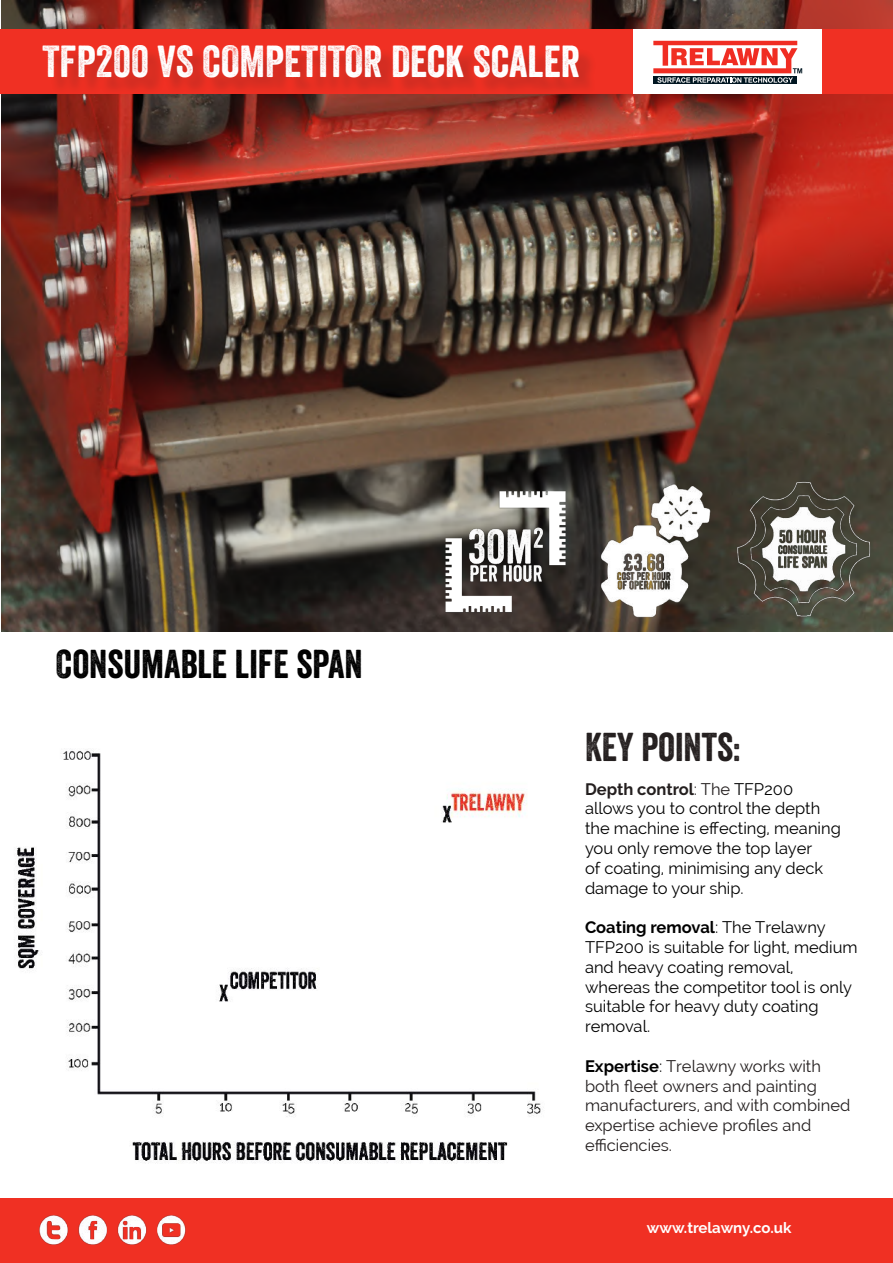
<style>
.page{position:relative;width:893px;height:1263px;background:#fff}
.page>*{position:absolute;margin:0;border:0;box-sizing:border-box;transform-origin:0 0}
.t1{font:43.5px "Veneer";color:#fff}
.t2{font:39px "Veneer";color:#000}
.t3{font:39px "Veneer";color:#241f1f}
.t4{font:16.5px/19.8px "Raleway";color:#000}
.t5{font:16.5px/19.8px "Raleway";color:#241f1f}
.t6{font:700 15px "Raleway";color:#fff}
.s1{font-weight:700;color:#241f1f}
.s2{color:#241f1f}
.s3{font-weight:700}
.s4{font-weight:700;color:#000}
.s5{color:#000}
</style>
<div class="page">
<img style="left:1px;top:0;width:892px;height:631px">
<div style="left:0;top:30px;width:893px;height:64px;background:#f03023"></div>
<div style="left:0;top:1198px;width:893px;height:65px;background:#f03023"></div>
<img style="left:39px;top:1215px;width:146px;height:29px">
<div style="left:634px;top:30px;width:188px;height:64px;background:#fff"></div>
<div style="left:653px;top:76px;width:144px;height:8px;background:#001621"></div>
<svg style="left:653px;top:41px;width:149px;height:42px"></svg>
<img style="left:439px;top:487px;width:135px;height:129px">
<img style="left:734px;top:477px;width:140px;height:143px">
<img style="left:584px;top:477px;width:137px;height:143px">
<img style="left:17px;top:750px;width:524px;height:414px">
<div style="left:45px;top:48px;width:552px;height:48px;background:#241f1f;opacity:.2"></div>
<h1 class="t1" style="left:43px;top:35px;width:539px">TFP200 VS COMPETITOR DECK SCALER</h1>
<h2 class="t2" style="left:56px;top:641px;width:308px">CONSUMABLE LIFE SPAN</h2>
<h2 class="t3" style="left:585px;top:723px;width:157px">KEY POINTS:</h2>
<p class="t4" style="left:585px;top:779px;width:257px"><span class="s1">Depth control</span><span class="s2">: The</span> TFP200 allows you to control the depth the machine is effecting, meaning you only remove the top layer<br>of coating, minimising any deck damage to your ship.</p>
<p class="t4" style="left:585px;top:917px;width:274px"><span class="s3">Coating removal</span>: The Trelawny<br>TFP200 is suitable for light, medium and heavy coating removal, whereas the competitor tool is only suitable for heavy duty coating removal.</p>
<p class="t5" style="left:585px;top:1056px;width:267px"><span class="s4">Expertise</span><span class="s5">:</span> Trelawny works with both fleet owners and painting manufacturers, and with combined expertise achieve profiles and efficiencies.</p>
<p class="t6" style="left:647px;top:1219px;width:146px">www.trelawny.co.uk</p>
</div>
